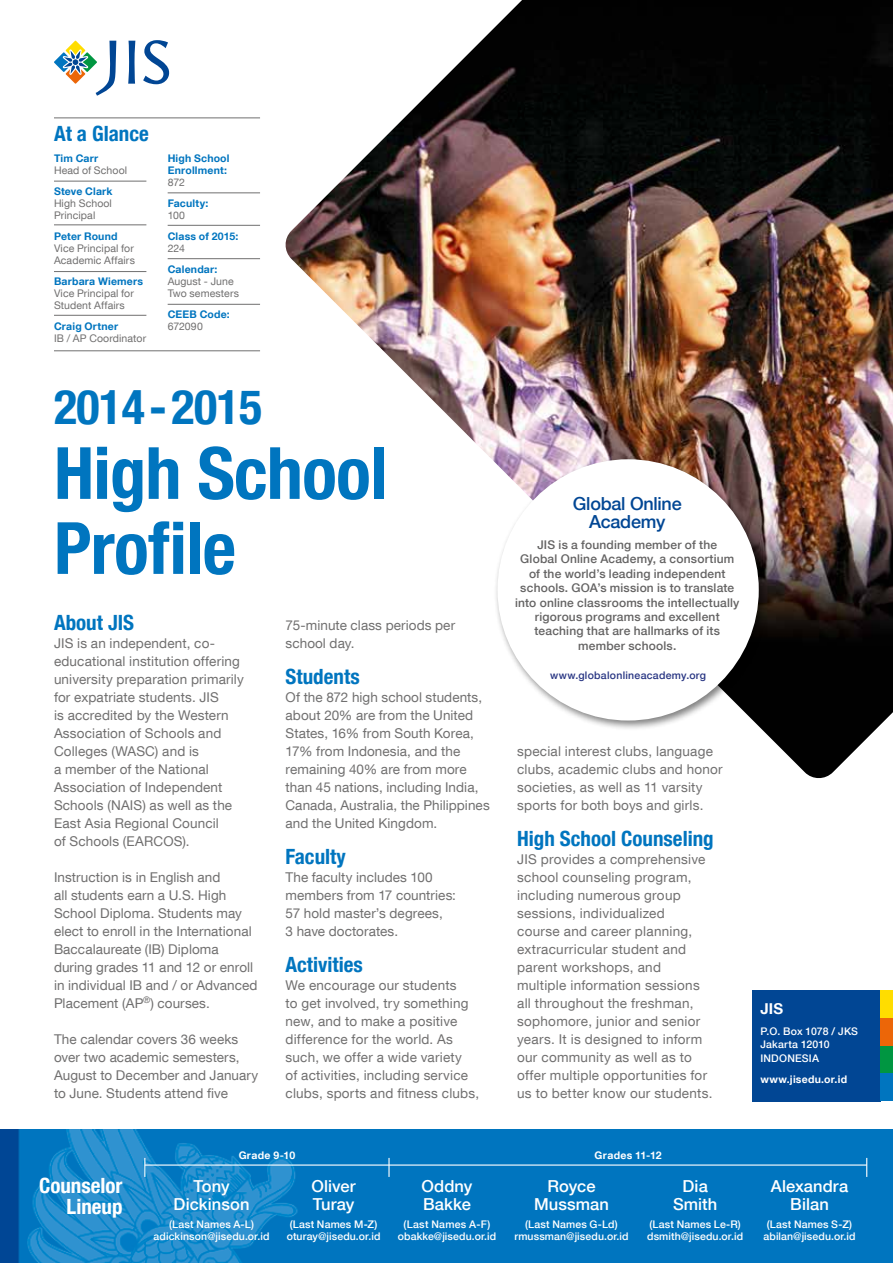
<style>
.page{position:relative;width:893px;height:1263px;background:#fff}
.page>*{position:absolute;margin:0;border:0;box-sizing:border-box;transform-origin:0 0}
.t1{font:700 condensed 72.15px/75px "Helvetica Neue LT Com";letter-spacing:-.01em;color:#0075bf}
.t2{font:700 condensed 48.15px "Helvetica Neue LT Com";letter-spacing:-.01em;color:#0075bf}
.t3{font:700 condensed 21px "Helvetica Neue LT Com";color:#0075bf}
.t4{font:700 condensed 21px/21px "Helvetica Neue LT Com";color:#fff;text-align:right}
.t5{font:500 18px/18px "Helvetica Neue LT Com";letter-spacing:-.015em;color:#014694;text-align:center}
.t6{font:500 16.5px/18px "Helvetica Neue LT Com";letter-spacing:.005em;color:#fff;text-align:center}
.t7{font:700 15px "Helvetica Neue LT Com";color:#fff}
.t8{font:13.5px/18px "Helvetica Neue LT Com";letter-spacing:.01em;color:#706f6f}
.t9{font:500 12px/14.4px "Helvetica Neue LT Com";letter-spacing:.015em;color:#646363;text-align:center}
.t10{font:500 10.5px/12px "Helvetica Neue LT Com";letter-spacing:.015em;color:#fff;text-align:center}
.t11{font:10.5px/12px "Helvetica Neue LT Com";letter-spacing:.01em;color:#706f6f}
.t12{font:700 10.5px/12px "Helvetica Neue LT Com";letter-spacing:.02em;color:#0075bf}
.t13{font:700 10.5px "Helvetica Neue LT Com";letter-spacing:.025em;color:#fff}
.t14{font:500 10.5px "Helvetica Neue LT Com";letter-spacing:.025em;color:#283583}
</style>
<div class="page">
<img style="left:285px;top:0;width:608px;height:778px">
<img style="left:0;top:1130px;width:893px;height:133px">
<svg style="left:144px;top:1158px;width:1px;height:19px"></svg>
<hr style="left:145px;top:1164px;width:722px;height:1px;background:#fff">
<svg style="left:388px;top:1158px;width:2px;height:19px"></svg>
<svg style="left:866px;top:1158px;width:1px;height:19px"></svg>
<hr style="left:54px;top:117px;width:206px;height:1px;background:#706f6f">
<hr style="left:54px;top:181px;width:92px;height:1px;background:#706f6f">
<hr style="left:168px;top:193px;width:92px;height:1px;background:#706f6f">
<hr style="left:168px;top:225px;width:92px;height:1px;background:#706f6f">
<hr style="left:54px;top:225px;width:92px;height:1px;background:#706f6f">
<hr style="left:54px;top:271px;width:92px;height:1px;background:#706f6f">
<hr style="left:168px;top:258px;width:92px;height:1px;background:#706f6f">
<hr style="left:54px;top:315px;width:92px;height:1px;background:#706f6f">
<hr style="left:168px;top:304px;width:92px;height:1px;background:#706f6f">
<hr style="left:54px;top:350px;width:206px;height:1px;background:#706f6f">
<div style="left:752px;top:990px;width:128px;height:111px;background:#014694"></div>
<div style="left:880px;top:990px;width:13px;height:28px;background:#fd0"></div>
<div style="left:880px;top:1018px;width:13px;height:28px;background:#ec6608"></div>
<div style="left:880px;top:1046px;width:13px;height:27px;background:#009641"></div>
<div style="left:880px;top:1073px;width:13px;height:28px;background:#0075bf"></div>
<div style="left:493px;top:455px;width:276px;height:276px;background:#000;opacity:.5"></div>
<div style="left:497px;top:459px;width:262px;height:261px;background:#fff;border-radius:50%"></div>
<svg style="left:128px;top:41px;width:7px;height:43px"></svg>
<svg style="left:143px;top:40px;width:26px;height:44px"></svg>
<svg style="left:54px;top:41px;width:62px;height:55px"></svg>
<h3 class="t3" style="left:54px;top:121px;width:96px">At a Glance</h3>
<p class="t12" style="left:54px;top:152px;width:46px">Tim Carr</p>
<p class="t11" style="left:54px;top:164px;width:75px">Head of School</p>
<p class="t12" style="left:54px;top:185px;width:60px">Steve Clark</p>
<p class="t11" style="left:54px;top:197px;width:59px">High School<br>Principal</p>
<p class="t12" style="left:54px;top:230px;width:65px">Peter Round</p>
<p class="t11" style="left:54px;top:242px;width:82px">Vice Principal for<br>Academic Affairs</p>
<p class="t12" style="left:54px;top:275px;width:91px">Barbara Wiemers</p>
<p class="t11" style="left:54px;top:287px;width:81px">Vice Principal for<br>Student Affairs</p>
<p class="t12" style="left:54px;top:320px;width:66px">Craig Ortner</p>
<p class="t11" style="left:54px;top:332px;width:94px">IB / AP Coordinator</p>
<p class="t12" style="left:168px;top:152px;width:63px">High School<br>Enrollment:</p>
<p class="t11" style="left:168px;top:176px;width:19px">872</p>
<p class="t12" style="left:168px;top:197px;width:42px">Faculty:</p>
<p class="t11" style="left:168px;top:209px;width:19px">100</p>
<p class="t12" style="left:168px;top:230px;width:72px">Class of 2015:</p>
<p class="t11" style="left:168px;top:242px;width:19px">224</p>
<p class="t12" style="left:168px;top:263px;width:51px">Calendar:</p>
<p class="t11" style="left:168px;top:275px;width:73px">August - June<br>Two semesters</p>
<p class="t12" style="left:168px;top:308px;width:64px">CEEB Code:</p>
<p class="t11" style="left:168px;top:320px;width:37px">672090</p>
<h2 class="t2" style="left:54px;top:378px;width:210px">2014 - 2015</h2>
<h1 class="t1" style="left:54px;top:436px;width:335px">High School<br>Profile</h1>
<h3 class="t3" style="left:54px;top:610px;width:82px">About JIS</h3>
<p class="t8" style="left:54px;top:634px;width:191px">JIS is an independent, co&shy;educational institution offering university preparation primarily for expatriate students. JIS<br>is accredited by the Western<br>Association of Schools and<br>Colleges (WASC) and is<br>a member of the National<br>Association of Independent<br>Schools (NAIS) as well as the<br>East Asia Regional Council<br>of Schools (EARCOS).</p>
<p class="t8" style="left:54px;top:868px;width:205px">Instruction is in English and<br>all students earn a U.S. High<br>School Diploma. Students may elect to enroll in the International<br>Baccalaureate (IB) Diploma during grades 11 and 12 or enroll in individual IB and / or Advanced<br>Placement (AP<sup>®</sup>) courses.</p>
<p class="t8" style="left:54px;top:1030px;width:206px">The calendar covers 36 weeks over two academic semesters,<br>August to December and January to June. Students attend five</p>
<p class="t8" style="left:286px;top:616px;width:171px">75-minute class periods per school day.</p>
<h3 class="t3" style="left:286px;top:664px;width:76px">Students</h3>
<p class="t8" style="left:286px;top:688px;width:206px">Of the 872 high school students, about 20% are from the United<br>States, 16% from South Korea,<br>17% from Indonesia, and the remaining 40% are from more than 45 nations, including India,<br>Canada, Australia, the Philippines and the United Kingdom.</p>
<h3 class="t3" style="left:286px;top:844px;width:62px">Faculty</h3>
<p class="t8" style="left:286px;top:868px;width:172px">The faculty includes 100 members from 17 countries:<br>57 hold master’s degrees,<br>3 have doctorates.</p>
<h3 class="t3" style="left:286px;top:952px;width:79px">Activities</h3>
<p class="t8" style="left:286px;top:976px;width:195px">We encourage our students<br>to get involved, try something new, and to make a positive difference for the world. As such, we offer a wide variety<br>of activities, including service clubs, sports and fitness clubs,</p>
<h3 class="t5" style="left:573px;top:494px;width:110px">Global Online<br>Academy</h3>
<p class="t9" style="left:515px;top:537px;width:226px">JIS is a founding member of the<br>Global Online Academy, a consortium of the world’s leading independent schools. GOA’s mission is to translate into online classrooms the intellectually rigorous programs and excellent teaching that are hallmarks of its member schools.</p>
<p class="t14" style="left:550px;top:668px;width:158px">www.globalonlineacademy.org</p>
<p class="t8" style="left:517px;top:742px;width:207px">special interest clubs, language clubs, academic clubs and honor societies, as well as 11 varsity sports for both boys and girls.</p>
<h3 class="t3" style="left:517px;top:826px;width:198px">High School Counseling</h3>
<p class="t8" style="left:517px;top:850px;width:197px">JIS provides a comprehensive school counseling program, including numerous group sessions, individualized<br>course and career planning, extracurricular student and parent workshops, and multiple information sessions all throughout the freshman, sophomore, junior and senior years. It is designed to inform our community as well as to offer multiple opportunities for us to better know our students.</p>
<p class="t7" style="left:760px;top:999px;width:24px">JIS</p>
<p class="t10" style="left:760px;top:1024px;width:99px;line-height:13.5px;text-align:left">P.O. Box 1078 / JKS<br>Jakarta 12010<br>INDONESIA</p>
<p class="t13" style="left:760px;top:1072px;width:88px">www.jisedu.or.id</p>
<p class="t13" style="left:239px;top:1149px;width:58px">Grade 9-10</p>
<p class="t6" style="left:174px;top:1177px;width:77px">Tony<br>Dickinson</p>
<p class="t10" style="left:154px;top:1218px;width:117px">(Last Names A-L) adickinson@jisedu.or.id</p>
<h3 class="t4" style="left:39px;top:1175px;width:85px">Counselor<br>Lineup</h3>
<p class="t6" style="left:312px;top:1177px;width:46px;text-align:left">Oliver<br>Turay</p>
<p class="t10" style="left:287px;top:1218px;width:95px;text-align:left">(Last Names M-Z) oturay@jisedu.or.id</p>
<p class="t6" style="left:422px;top:1177px;width:52px;text-align:left">Oddny<br>Bakke</p>
<p class="t10" style="left:398px;top:1218px;width:100px">(Last Names A-F) obakke@jisedu.or.id</p>
<p class="t13" style="left:595px;top:1149px;width:69px">Grades 11-12</p>
<p class="t6" style="left:534px;top:1177px;width:76px">Royce<br>Mussman</p>
<p class="t10" style="left:514px;top:1218px;width:116px">(Last Names G-Ld) rmussman@jisedu.or.id</p>
<p class="t6" style="left:673px;top:1177px;width:46px">Dia<br>Smith</p>
<p class="t10" style="left:647px;top:1218px;width:97px;text-align:left">(Last Names Le-R) dsmith@jisedu.or.id</p>
<p class="t6" style="left:771px;top:1177px;width:79px">Alexandra<br>Bilan</p>
<p class="t10" style="left:763px;top:1218px;width:94px">(Last Names S-Z) abilan@jisedu.or.id</p>
</div>
